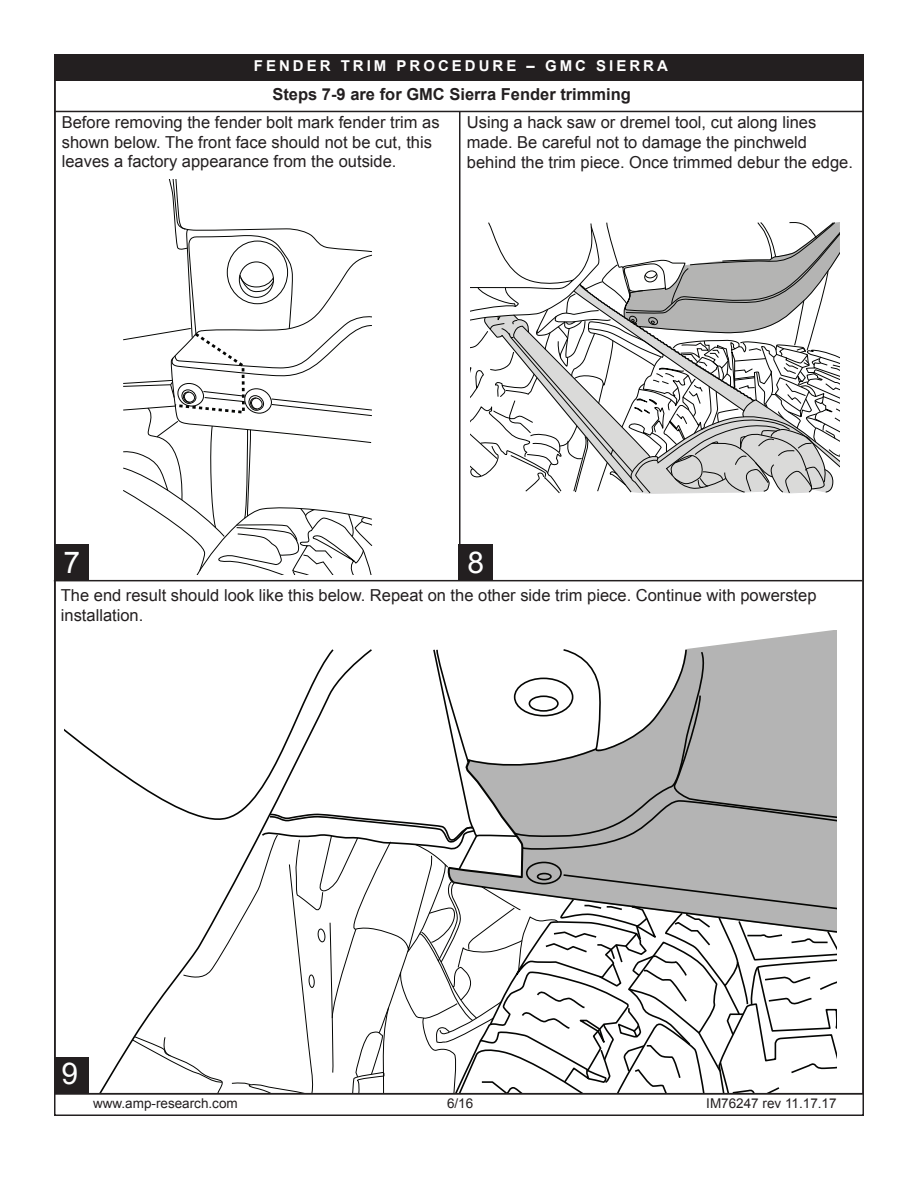
<style>
.page{position:relative;width:918px;height:1188px;background:#fff}
.page>*{position:absolute;margin:0;border:0;box-sizing:border-box;transform-origin:0 0}
.t1{font:30px "Arial";color:#fff}
.t2{font:16.5px/19.8px "Arial";color:#231f20}
.t3{font:700 16.5px "Arial";color:#231f20}
.t4{font:700 15px "Arial";letter-spacing:.2em;color:#fff}
.t5{font:13.5px "Arial";color:#231f20}
</style>
<div class="page">
<div style="left:54px;top:55px;width:809px;height:26px;background:#231f20"></div>
<svg style="left:123px;top:180px;width:250px;height:395px"></svg>
<svg style="left:471px;top:222px;width:369px;height:256px"></svg>
<svg style="left:484px;top:284px;width:356px;height:210px"></svg>
<svg style="left:65px;top:729px;width:67px;height:53px"></svg>
<svg style="left:132px;top:649px;width:704px;height:442px"></svg>
<svg style="left:448px;top:630px;width:388px;height:303px"></svg>
<hr style="left:459px;top:112px;width:1px;height:468px;background:#231f20">
<hr style="left:54px;top:580px;width:808px;height:1px;background:#231f20">
<div style="left:54px;top:54px;width:810px;height:27px;border:2px solid #231f20"></div>
<hr style="left:54px;top:111px;width:809px;height:1px;background:#231f20">
<div style="left:55px;top:544px;width:34px;height:36px;background:#231f20"></div>
<div style="left:458px;top:544px;width:35px;height:36px;background:#231f20"></div>
<div style="left:54px;top:1057px;width:34px;height:36px;background:#231f20"></div>
<p class="t4" style="left:254px;top:56px;width:416px">FENDER TRIM PROCEDURE – GMC SIERRA</p>
<p class="t3" style="left:272px;top:84px;width:360px">Steps 7-9 are for GMC Sierra Fender trimming</p>
<p class="t2" style="left:62px;top:112px;width:379px">Before removing the fender bolt mark fender trim as shown below. The front face should not be cut, this leaves a factory appearance from the outside.</p>
<p class="t2" style="left:467px;top:112px;width:388px">Using a hack saw or dremel tool, cut along lines made. Be careful not to damage the pinchweld behind the trim piece. Once trimmed debur the edge.</p>
<h1 class="t1" style="left:64px;top:543px;width:18px">7</h1>
<h1 class="t1" style="left:467px;top:542px;width:18px">8</h1>
<p class="t2" style="left:61px;top:585px;width:757px">The end result should look like this below. Repeat on the other side trim piece. Continue with powerstep installation.</p>
<h1 class="t1" style="left:61px;top:1054px;width:18px">9</h1>
<p class="t5" style="left:93px;top:1094px;width:146px">www.amp-research.com</p>
<p class="t5" style="left:447px;top:1095px;width:28px">6/16</p>
<p class="t5" style="left:706px;top:1095px;width:132px">IM76247 rev 11.17.17</p>
</div>
